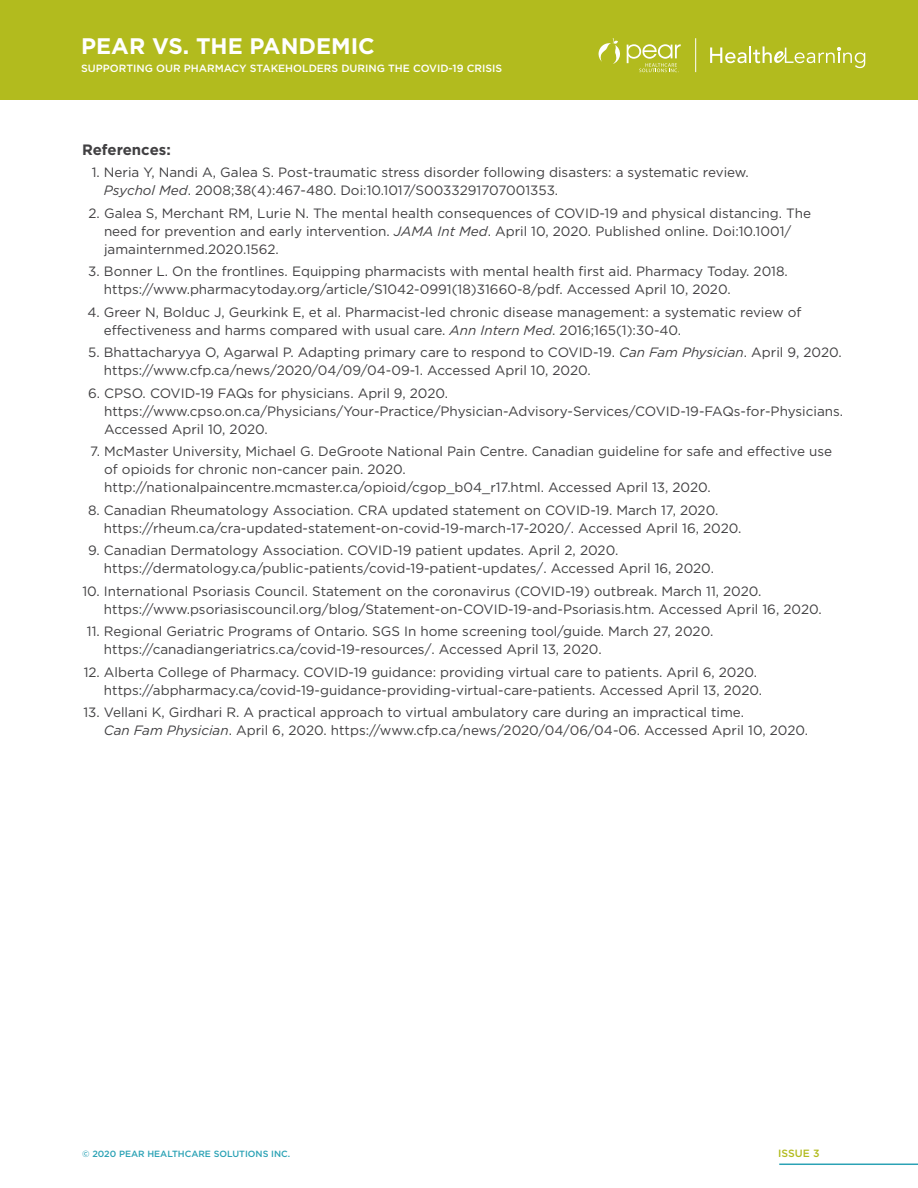
<style>
.page{position:relative;width:918px;height:1188px;background:#fff}
.page>*{position:absolute;margin:0;border:0;box-sizing:border-box;transform-origin:0 0}
.t1{font:700 22.5px "Gotham";color:#fff}
.t2{font:700 15px "Gotham";color:#414042}
.t3{font:13.5px/18px "Gotham";color:#414042}
.t4{font:500 10.5px "Gotham";color:#fff}
.t5{font:500 10.5px "Gotham";color:#b2bb1e}
.t6{font:500 9px "Gotham";color:#2ba2b5}
.s1{font-style:italic}
</style>
<div class="page">
<div style="left:0;top:0;width:918px;height:100px;background:#b2bb1e"></div>
<svg style="left:627px;top:44px;width:54px;height:29px"></svg>
<svg style="left:598px;top:38px;width:22px;height:26px"></svg>
<svg style="left:710px;top:46px;width:155px;height:22px"></svg>
<hr style="left:695px;top:38px;width:1px;height:34px;background:#fff">
<hr style="left:779px;top:1164px;width:139px;height:1px;background:#2ba2b5">
<h1 class="t1" style="left:81px;top:33px;width:295px">PEAR VS. THE PANDEMIC</h1>
<p class="t4" style="left:81px;top:62px;width:422px">SUPPORTING OUR PHARMACY STAKEHOLDERS DURING THE COVID-19 CRISIS</p>
<p class="t2" style="left:82px;top:141px;width:90px">References:</p>
<p class="t3" style="left:104px;top:163px;width:646px;text-indent:-12px">1. Neria Y, Nandi A, Galea S. Post-traumatic stress disorder following disasters: a systematic review.<br><span class="s1">Psychol Med</span>. 2008;38(4):467-480. Doi:10.1017/S0033291707001353.</p>
<p class="t3" style="left:104px;top:204px;width:709px;text-indent:-15px">2. Galea S, Merchant RM, Lurie N. The mental health consequences of COVID-19 and physical distancing. The need for prevention and early intervention. <span class="s1">JAMA Int Med</span>. April 10, 2020. Published online. Doi:10.1001/ jamainternmed.2020.1562.</p>
<p class="t3" style="left:104px;top:262px;width:686px;text-indent:-16px">3. Bonner L. On the frontlines. Equipping pharmacists with mental health first aid. Pharmacy Today. 2018. https://www.pharmacytoday.org/article/S1042-0991(18)31660-8/pdf. Accessed April 10, 2020.</p>
<p class="t3" style="left:104px;top:303px;width:699px;text-indent:-16px">4. Greer N, Bolduc J, Geurkink E, et al. Pharmacist-led chronic disease management: a systematic review of effectiveness and harms compared with usual care. <span class="s1">Ann Intern Med</span>. 2016;165(1):30-40.</p>
<p class="t3" style="left:104px;top:343px;width:739px;text-indent:-16px">5. Bhattacharyya O, Agarwal P. Adapting primary care to respond to COVID-19. <span class="s1">Can Fam Physician</span>. April 9, 2020. https://www.cfp.ca/news/2020/04/09/04-09-1. Accessed April 10, 2020.</p>
<p class="t3" style="left:104px;top:384px;width:741px;text-indent:-16px">6. CPSO. COVID-19 FAQs for physicians. April 9, 2020. https://www.cpso.on.ca/Physicians/Your-Practice/Physician-Advisory-Services/COVID-19-FAQs-for-Physicians.<br>Accessed April 10, 2020.</p>
<p class="t3" style="left:104px;top:442px;width:729px;text-indent:-14px">7. McMaster University, Michael G. DeGroote National Pain Centre. Canadian guideline for safe and effective use of opioids for chronic non-cancer pain. 2020. http://nationalpaincentre.mcmaster.ca/opioid/cgop_b04_r17.html. Accessed April 13, 2020.</p>
<p class="t3" style="left:104px;top:501px;width:639px;text-indent:-16px">8. Canadian Rheumatology Association. CRA updated statement on COVID-19. March 17, 2020. https://rheum.ca/cra-updated-statement-on-covid-19-march-17-2020/. Accessed April 16, 2020.</p>
<p class="t3" style="left:104px;top:541px;width:612px;text-indent:-16px">9. Canadian Dermatology Association. COVID-19 patient updates. April 2, 2020. https://dermatology.ca/public-patients/covid-19-patient-updates/. Accessed April 16, 2020.</p>
<p class="t3" style="left:104px;top:582px;width:719px;text-indent:-22px">10. International Psoriasis Council. Statement on the coronavirus (COVID-19) outbreak. March 11, 2020. https://www.psoriasiscouncil.org/blog/Statement-on-COVID-19-and-Psoriasis.htm. Accessed April 16, 2020.</p>
<p class="t3" style="left:104px;top:622px;width:611px;text-indent:-17px">11. Regional Geriatric Programs of Ontario. SGS In home screening tool/guide. March 27, 2020. https://canadiangeriatrics.ca/covid-19-resources/. Accessed April 13, 2020.</p>
<p class="t3" style="left:104px;top:663px;width:660px;text-indent:-20px">12. Alberta College of Pharmacy. COVID-19 guidance: providing virtual care to patients. April 6, 2020. https://abpharmacy.ca/covid-19-guidance-providing-virtual-care-patients. Accessed April 13, 2020.</p>
<p class="t3" style="left:104px;top:703px;width:706px;text-indent:-20px">13. Vellani K, Girdhari R. A practical approach to virtual ambulatory care during an impractical time.<br><span class="s1">Can Fam Physician</span>. April 6, 2020. https://www.cfp.ca/news/2020/04/06/04-06. Accessed April 10, 2020.</p>
<p class="t6" style="left:82px;top:1149px;width:210px">© 2020 PEAR HEALTHCARE SOLUTIONS INC.</p>
<p class="t5" style="left:778px;top:1148px;width:43px">ISSUE 3</p>
</div>
